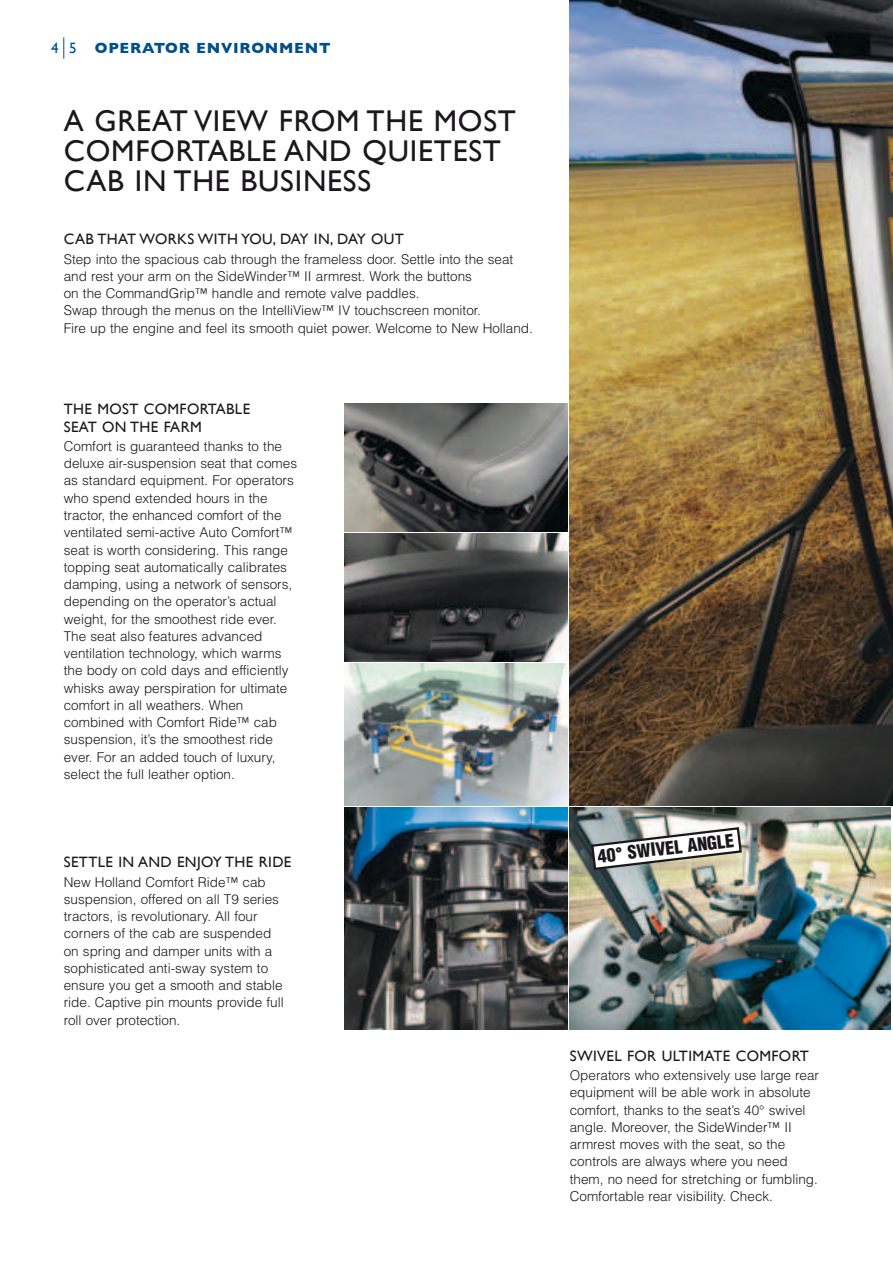
<style>
.page{position:relative;width:893px;height:1263px;background:#fff}
.page>*{position:absolute;margin:0;border:0;box-sizing:border-box;transform-origin:0 0}
.t1{font:30px/30px "Gill Sans";letter-spacing:.025em;color:#1a181b}
.t2{font:900 condensed 18px "Helvetica";color:#1a181b}
.t3{font:15px/17.2px "Gill Sans";letter-spacing:.025em;color:#1a181b}
.t4{font:700 15px "Gill Sans";letter-spacing:.05em;color:#00508b}
.t5{font:300 13.5px/17.2px "Helvetica";color:#1a181b}
.s1{font-weight:400}
</style>
<div class="page">
<img style="left:344px;top:663px;width:224px;height:143px">
<img style="left:570px;top:0;width:323px;height:806px">
<img style="left:344px;top:404px;width:224px;height:127px">
<img style="left:344px;top:534px;width:224px;height:127px">
<img style="left:344px;top:808px;width:224px;height:221px">
<img style="left:570px;top:808px;width:321px;height:221px">
<svg style="left:64px;top:37px;width:1px;height:22px"></svg>
<img style="left:590px;top:826px;width:153px;height:45px">
<p class="t4" style="left:51px;top:39px;width:281px"><span class="s1">4 5</span> OPERATOR ENVIRONMENT</p>
<h1 class="t1" style="left:64px;top:106px;width:454px">A GREAT VI EW FROM THE MOST<br>COMFORTABLE AND QUIETEST<br>CAB IN THE BUSI NESS</h1>
<p class="t3" style="left:64px;top:230px;width:342px">CAB THAT WORKS WITH YOU, DAY IN, DAY OUT</p>
<p class="t5" style="left:64px;top:250px;width:471px">Step into the spacious cab through the frameless door. Settle into the seat and rest your arm on the SideWinder™ II armrest. Work the buttons<br>on the CommandGrip™ handle and remote valve paddles.<br>Swap through the menus on the IntelliView™ IV touchscreen monitor.<br>Fire up the engine and feel its smooth quiet power. Welcome to New Holland.</p>
<p class="t3" style="left:64px;top:400px;width:188px">THE MOST COMFORTABLE<br>SEAT ON THE FARM</p>
<p class="t5" style="left:64px;top:437px;width:235px">Comfort is guaranteed thanks to the deluxe air-suspension seat that comes as standard equipment. For operators who spend extended hours in the tractor, the enhanced comfort of the ventilated semi-active Auto Comfort™ seat is worth considering. This range topping seat automatically calibrates damping, using a network of sensors, depending on the operator’s actual weight, for the smoothest ride ever.<br>The seat also features advanced ventilation technology, which warms the body on cold days and efficiently whisks away perspiration for ultimate comfort in all weathers. When combined with Comfort Ride™ cab suspension, it’s the smoothest ride ever. For an added touch of luxury, select the full leather option.</p>
<p class="t3" style="left:64px;top:853px;width:229px">SETTLE IN AND ENJOY THE RI DE</p>
<p class="t5" style="left:64px;top:873px;width:221px">New Holland Comfort Ride™ cab suspension, offered on all T9 series tractors, is revolutionary. All four corners of the cab are suspended on spring and damper units with a sophisticated anti-sway system to ensure you get a smooth and stable ride. Captive pin mounts provide full roll over protection.</p>
<h2 class="t2" style="left:596px;top:845px;width:139px;rotate:-7deg">40° SWIVEL ANGLE</h2>
<p class="t3" style="left:570px;top:1047px;width:241px">SWIVEL FOR ULTIMATE COMFORT</p>
<p class="t5" style="left:570px;top:1066px;width:251px">Operators who extensively use large rear equipment will be able work in absolute comfort, thanks to the seat’s 40° swivel angle. Moreover, the SideWinder™ II armrest moves with the seat, so the controls are always where you need them, no need for stretching or fumbling.<br>Comfortable rear visibility. Check.</p>
</div>
